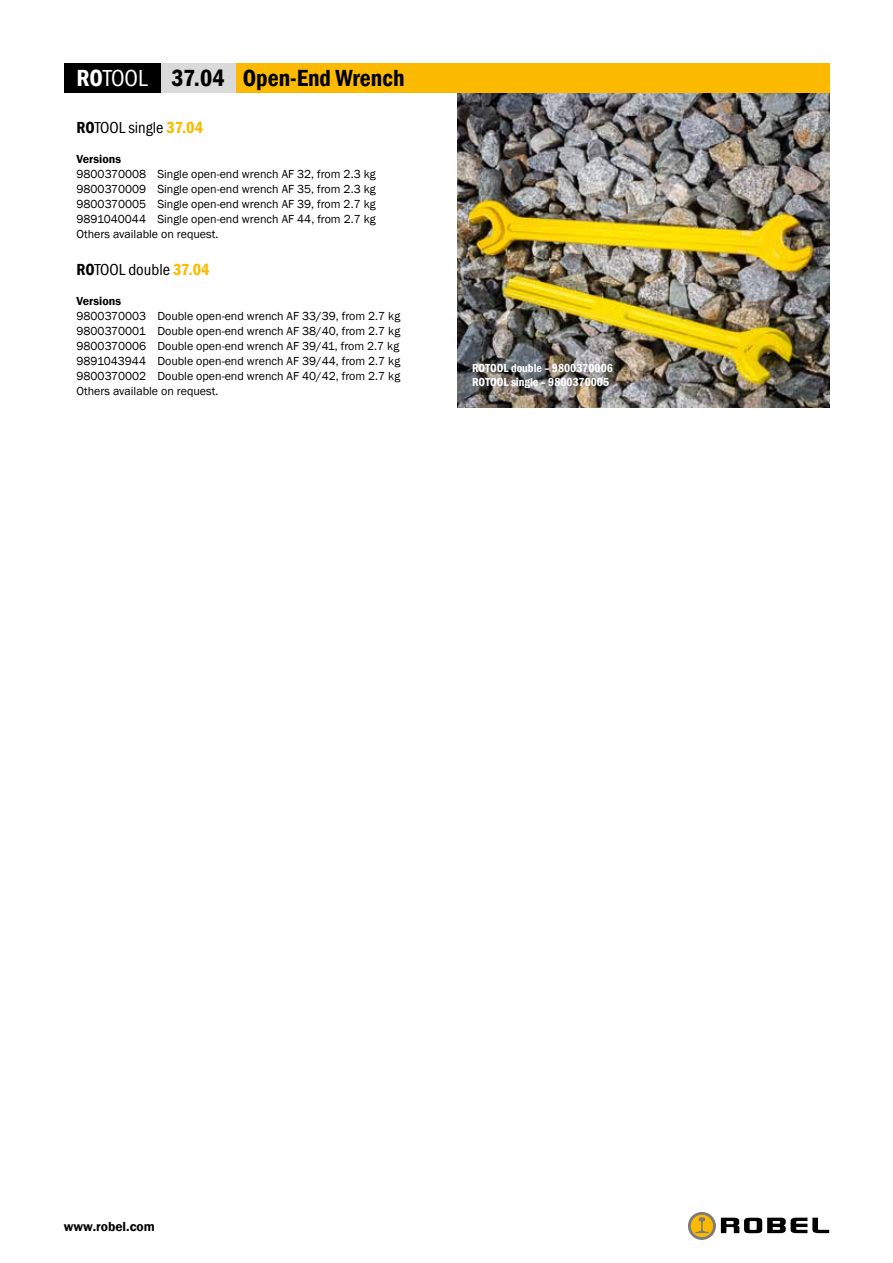
<style>
.page{position:relative;width:893px;height:1263px;background:#fff}
.page>*{position:absolute;margin:0;border:0;box-sizing:border-box;transform-origin:0 0}
.t1{font:600 condensed 24px "Franklin Gothic";color:#000}
.t2{font:condensed 16.5px "ITC Franklin Gothic Std";color:#000}
.t3{font:600 13.5px "Franklin Gothic";color:#000}
.t4{font:12px/15px "Franklin Gothic";color:#000;text-align:justify}
.t5{font:600 condensed 12px/14.4px "Franklin Gothic";color:#fff}
.t6{font:600 12px "Franklin Gothic";color:#000}
.s1{color:#fff}
.s2{font-family:"ITC Franklin Gothic Std";font-weight:400;color:#fff}
.s3{font-family:"Franklin Gothic";font-weight:600}
.s4{font-family:"Franklin Gothic";font-weight:600;color:#fbba00}
</style>
<div class="page">
<img style="left:457px;top:93px;width:372px;height:314px">
<div style="left:236px;top:64px;width:593px;height:29px;background:#fbba00"></div>
<div style="left:64px;top:64px;width:99px;height:29px;background:#000"></div>
<div style="left:162px;top:64px;width:74px;height:29px;background:#dadada"></div>
<svg style="left:688px;top:1212px;width:28px;height:28px"></svg>
<svg style="left:721px;top:1218px;width:108px;height:15px"></svg>
<svg style="left:691px;top:1215px;width:22px;height:22px"></svg>
<svg style="left:695px;top:1217px;width:14px;height:16px"></svg>
<h1 class="t1" style="left:77px;top:62px;width:329px"><span class="s1">RO</span><span class="s2">TOOL</span> 37.04 Open-End Wrench</h1>
<h2 class="t2" style="left:77px;top:118px;width:128px"><span class="s3">RO</span>TOOL single <span class="s4">37.04</span></h2>
<p class="t6" style="left:77px;top:151px;width:46px">Versions</p>
<p class="t4" style="left:77px;top:167px;width:301px">9800370008 Single open-end wrench AF 32, from 2.3 kg 9800370009 Single open-end wrench AF 35, from 2.3 kg 9800370005 Single open-end wrench AF 39, from 2.7 kg 9891040044 Single open-end wrench AF 44, from 2.7 kg Others available on request.</p>
<h2 class="t2" style="left:77px;top:260px;width:135px"><span class="s3">RO</span>TOOL double <span class="s4">37.04</span></h2>
<p class="t6" style="left:77px;top:293px;width:46px">Versions</p>
<p class="t4" style="left:77px;top:308px;width:325px">9800370003 Double open-end wrench AF 33/39, from 2.7 kg 9800370001 Double open-end wrench AF 38/40, from 2.7 kg 9800370006 Double open-end wrench AF 39/41, from 2.7 kg 9891043944 Double open-end wrench AF 39/44, from 2.7 kg 9800370002 Double open-end wrench AF 40/42, from 2.7 kg Others available on request.</p>
<p class="t5" style="left:472px;top:361px;width:142px">ROTOOL double – 9800370006<br>ROTOOL single – 9800370005</p>
<p class="t3" style="left:64px;top:1218px;width:93px">www.robel.com</p>
</div>
